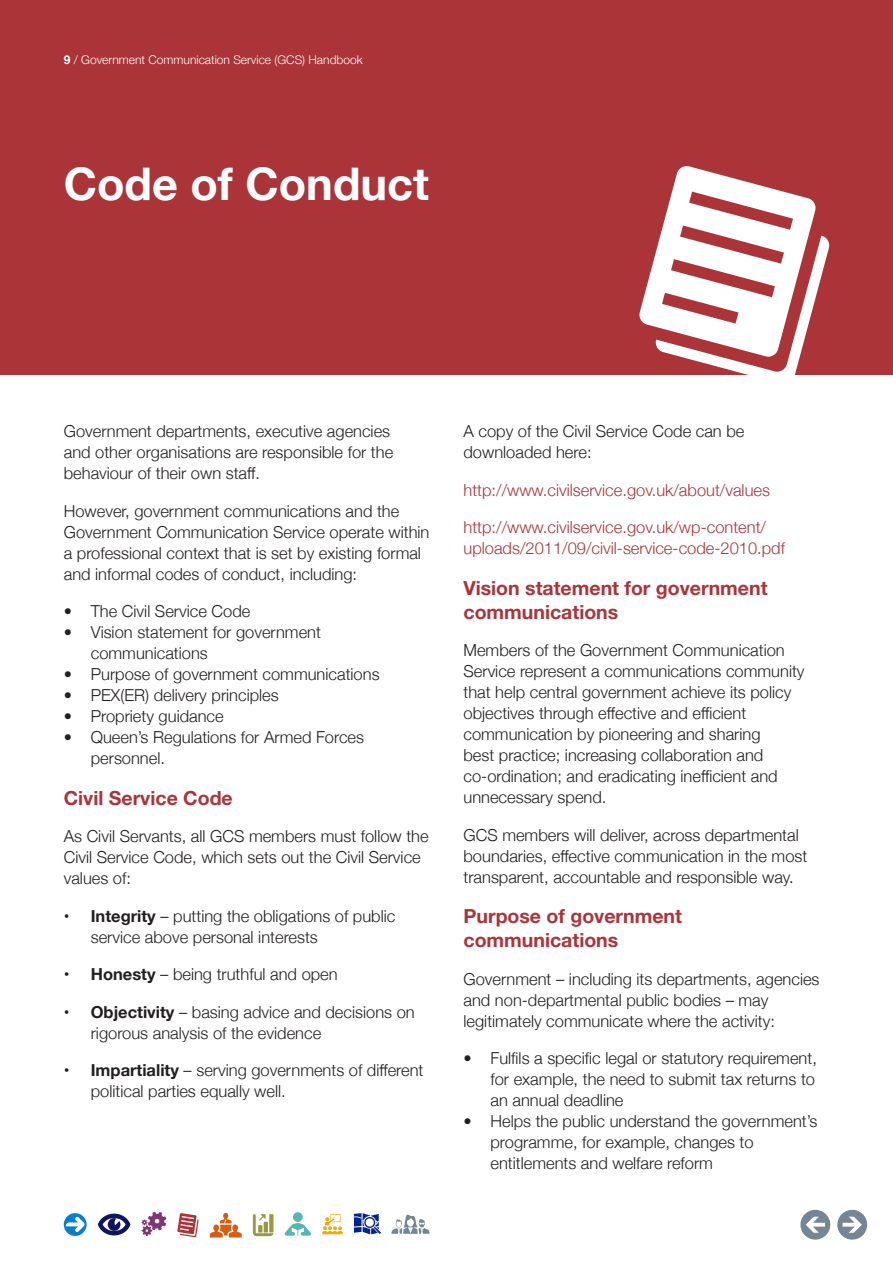
<style>
.page{position:relative;width:893px;height:1263px;background:#fff}
.page>*{position:absolute;margin:0;border:0;box-sizing:border-box;transform-origin:0 0}
.t1{font:700 45px "Helvetica Neue";color:#fff}
.t2{font:700 19.5px/24px "Helvetica Neue LT Pro";color:#ab3439}
.t3{font:300 16.5px/21px "Helvetica Neue";color:#231f20}
.t4{font:300 16.5px/21px "Helvetica Neue";color:#ab3439}
.t5{font:300 12px "Helvetica Neue";color:#fff}
.s1{font-weight:700}
</style>
<div class="page">
<div style="left:0;top:0;width:893px;height:374px;background:#ab3439"></div>
<svg style="left:64px;top:1213px;width:23px;height:23px"></svg>
<svg style="left:98px;top:1213px;width:32px;height:22px"></svg>
<svg style="left:142px;top:1212px;width:24px;height:24px"></svg>
<svg style="left:177px;top:1213px;width:22px;height:24px"></svg>
<div style="left:293px;top:1212px;width:10px;height:10px;background:#55b6b3;border-radius:50%"></div>
<svg style="left:285px;top:1223px;width:26px;height:13px"></svg>
<svg style="left:253px;top:1214px;width:20px;height:22px"></svg>
<svg style="left:322px;top:1214px;width:21px;height:20px"></svg>
<svg style="left:391px;top:1214px;width:38px;height:20px"></svg>
<svg style="left:354px;top:1213px;width:27px;height:21px"></svg>
<svg style="left:210px;top:1213px;width:32px;height:24px"></svg>
<svg style="left:639px;top:166px;width:190px;height:209px"></svg>
<svg style="left:837px;top:1210px;width:30px;height:29px"></svg>
<svg style="left:800px;top:1210px;width:30px;height:29px"></svg>
<p class="t5" style="left:64px;top:50px;width:300px"><span class="s1">9</span> / Government Communication Service (GCS) Handbook</p>
<p class="t1" style="left:64px;top:149px;width:367px">Code of Conduct</p>
<p class="t3" style="left:64px;top:420px;width:331px">Government departments, executive agencies and other organisations are responsible for the behaviour of their own staff.</p>
<p class="t3" style="left:64px;top:499px;width:367px">However, government communications and the Government Communication Service operate within a professional context that is set by existing formal and informal codes of conduct, including:</p>
<p class="t3" style="left:64px;top:600px;width:188px">• The Civil Service Code</p>
<p class="t3" style="left:91px;top:621px;width:232px;text-indent:-27px">• Vision statement for government communications</p>
<p class="t3" style="left:64px;top:663px;width:317px">• Purpose of government communications</p>
<p class="t3" style="left:64px;top:684px;width:216px">• PEX(ER) delivery principles</p>
<p class="t3" style="left:64px;top:705px;width:161px">• Propriety guidance</p>
<p class="t3" style="left:91px;top:726px;width:275px;text-indent:-27px">• Queen’s Regulations for Armed Forces personnel.</p>
<p class="t2" style="left:64px;top:785px;width:170px">Civil Service Code</p>
<p class="t3" style="left:64px;top:825px;width:366px">As Civil Servants, all GCS members must follow the<br>Civil Service Code, which sets out the Civil Service values of:</p>
<p class="t3" style="left:91px;top:904px;width:306px;text-indent:-27px"><span class="s1">• Integrity</span> – putting the obligations of public service above personal interests</p>
<p class="t3" style="left:64px;top:963px;width:275px"><span class="s1">• Honesty</span> – being truthful and open</p>
<p class="t3" style="left:91px;top:1000px;width:325px;text-indent:-27px"><span class="s1">• Objectivity</span> – basing advice and decisions on rigorous analysis of the evidence</p>
<p class="t3" style="left:91px;top:1059px;width:334px;text-indent:-27px"><span class="s1">• Impartiality</span> – serving governments of different political parties equally well.</p>
<p class="t3" style="left:463px;top:420px;width:282px">A copy of the Civil Service Code can be downloaded here:</p>
<p class="t4" style="left:463px;top:478px;width:308px">http://www.civilservice.gov.uk/about/values</p>
<p class="t4" style="left:463px;top:516px;width:323px">http://www.civilservice.gov.uk/wp-content/ uploads/2011/09/civil-service-code-2010.pdf</p>
<p class="t2" style="left:463px;top:575px;width:306px">Vision statement for government communications</p>
<p class="t3" style="left:463px;top:639px;width:343px">Members of the Government Communication Service represent a communications community that help central government achieve its policy objectives through effective and efficient communication by pioneering and sharing<br>best practice; increasing collaboration and co-ordination; and eradicating inefficient and unnecessary spend.</p>
<p class="t3" style="left:463px;top:823px;width:345px">GCS members will deliver, across departmental boundaries, effective communication in the most transparent, accountable and responsible way.</p>
<p class="t2" style="left:463px;top:904px;width:220px">Purpose of government communications</p>
<p class="t3" style="left:463px;top:967px;width:358px">Government – including its departments, agencies and non-departmental public bodies – may legitimately communicate where the activity:</p>
<p class="t3" style="left:490px;top:1047px;width:328px;text-align:justify;text-indent:-27px">• Fulfils a specific legal or statutory requirement, for example, the need to submit tax returns to an annual deadline</p>
<p class="t3" style="left:490px;top:1110px;width:328px;text-indent:-27px">• Helps the public understand the government’s programme, for example, changes to entitlements and welfare reform</p>
</div>
